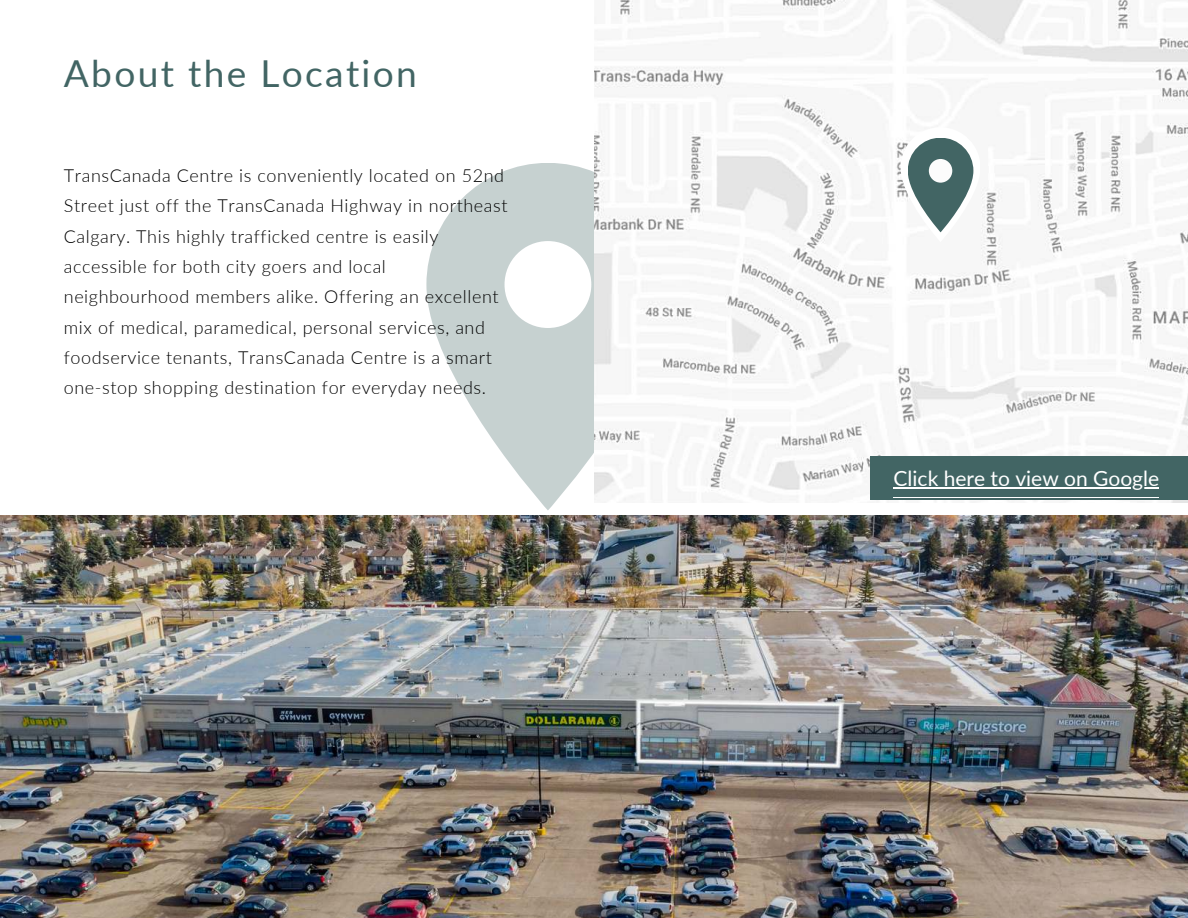
<style>
.page{position:relative;width:1188px;height:918px;background:#fff}
.page>*{position:absolute;margin:0;border:0;box-sizing:border-box;transform-origin:0 0}
.t1{font:37.05px "Lato";letter-spacing:.06em;color:#426564}
.t2{font:21px "Lato";color:#fff}
.t3{font:300 18px/30.3px "Lato";letter-spacing:.03em;color:#000}
</style>
<div class="page">
<img style="left:0;top:515px;width:1188px;height:403px">
<svg style="left:426px;top:163px;width:168px;height:347px;fill:#c6d1d0"></svg>
<img style="left:594px;top:0;width:594px;height:503px">
<div style="left:870px;top:457px;width:318px;height:43px;background:#426564"></div>
<hr style="left:894px;top:497px;width:265px;height:1px;background:#fff">
<hr style="left:894px;top:488px;width:265px;height:1px;background:#fff">
<svg style="left:839px;top:118px;width:141px;height:124px"></svg>
<h1 class="t1" style="left:64px;top:47px;width:355px">About the Location</h1>
<p class="t3" style="left:64px;top:159px;width:445px">TransCanada Centre is conveniently located on 52nd Street just off the TransCanada Highway in northeast Calgary. This highly trafficked centre is easily accessible for both city goers and local neighbourhood members alike. Offering an excellent mix of medical, paramedical, personal services, and foodservice tenants, TransCanada Centre is a smart one-stop shopping destination for everyday needs.</p>
<p class="t2" style="left:894px;top:464px;width:267px">Click here to view on Google</p>
</div>
